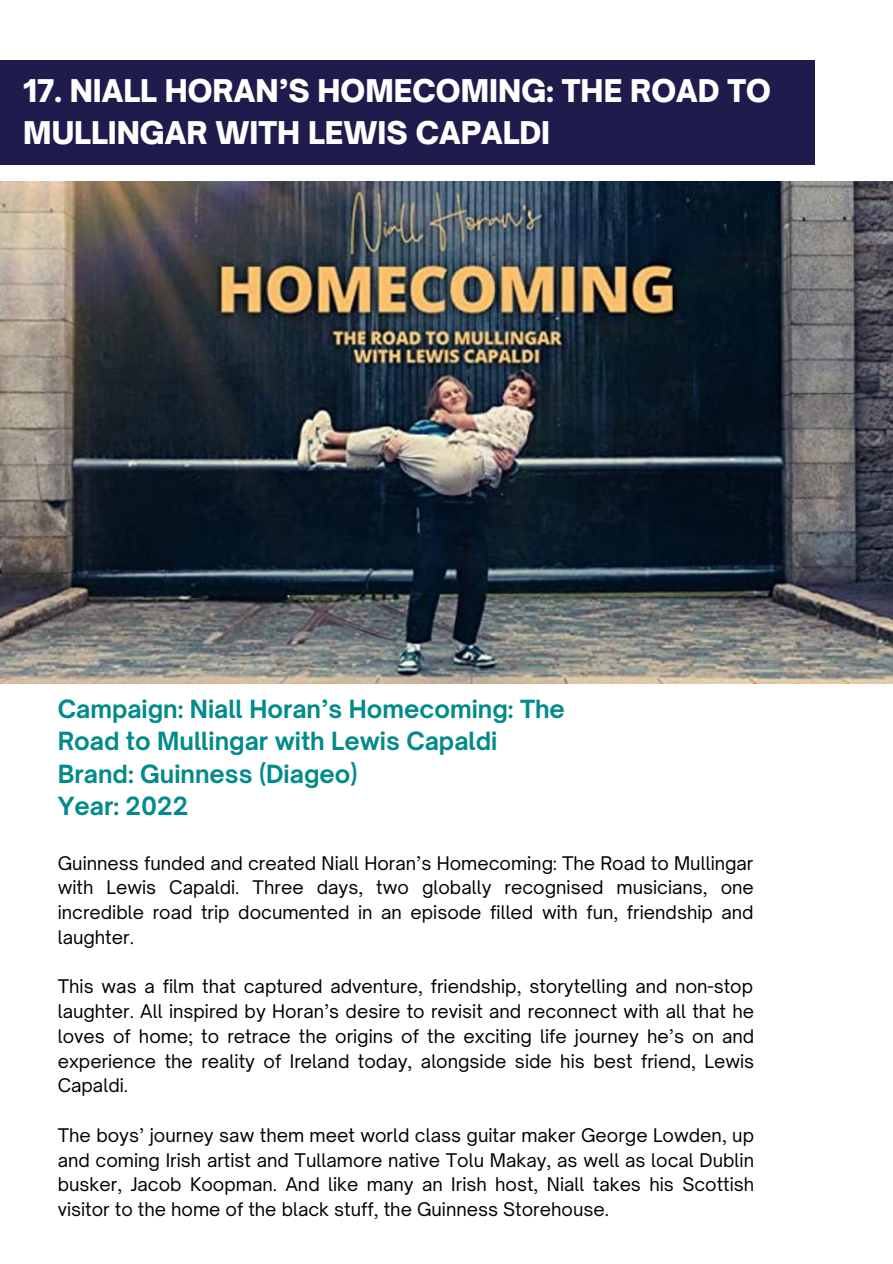
<style>
.page{position:relative;width:893px;height:1264px;background:#fff}
.page>*{position:absolute;margin:0;border:0;box-sizing:border-box;transform-origin:0 0}
.t1{font:900 30px/41.5px "Open Sauce One";color:#fff}
.t2{font:700 24px/32.5px "Open Sauce One";color:#018b8a}
.t3{font:18px/24.8px "Open Sauce One";color:#000;text-align:justify}
</style>
<div class="page">
<div style="left:0;top:60px;width:814px;height:104px;background:#1f1b4d"></div>
<img style="left:0;top:181px;width:892px;height:503px">
<h1 class="t1" style="left:23px;top:70px;width:749px">17. NIALL HORAN’S HOMECOMING: THE ROAD TO<br>MULLINGAR WITH LEWIS CAPALDI</h1>
<h2 class="t2" style="left:58px;top:692px;width:508px">Campaign: Niall Horan’s Homecoming: The<br>Road to Mullingar with Lewis Capaldi<br>Brand: Guinness (Diageo)<br>Year: 2022</h2>
<p class="t3" style="left:58px;top:850px;width:697px">Guinness funded and created Niall Horan’s Homecoming: The Road to Mullingar with Lewis Capaldi. Three days, two globally recognised musicians, one incredible road trip documented in an episode filled with fun, friendship and laughter.</p>
<p class="t3" style="left:58px;top:974px;width:698px">This was a film that captured adventure, friendship, storytelling and non-stop laughter. All inspired by Horan’s desire to revisit and reconnect with all that he loves of home; to retrace the origins of the exciting life journey he’s on and experience the reality of Ireland today, alongside side his best friend, Lewis Capaldi.</p>
<p class="t3" style="left:58px;top:1122px;width:698px">The boys’ journey saw them meet world class guitar maker George Lowden, up and coming Irish artist and Tullamore native Tolu Makay, as well as local Dublin busker, Jacob Koopman. And like many an Irish host, Niall takes his Scottish visitor to the home of the black stuff, the Guinness Storehouse.</p>
</div>
